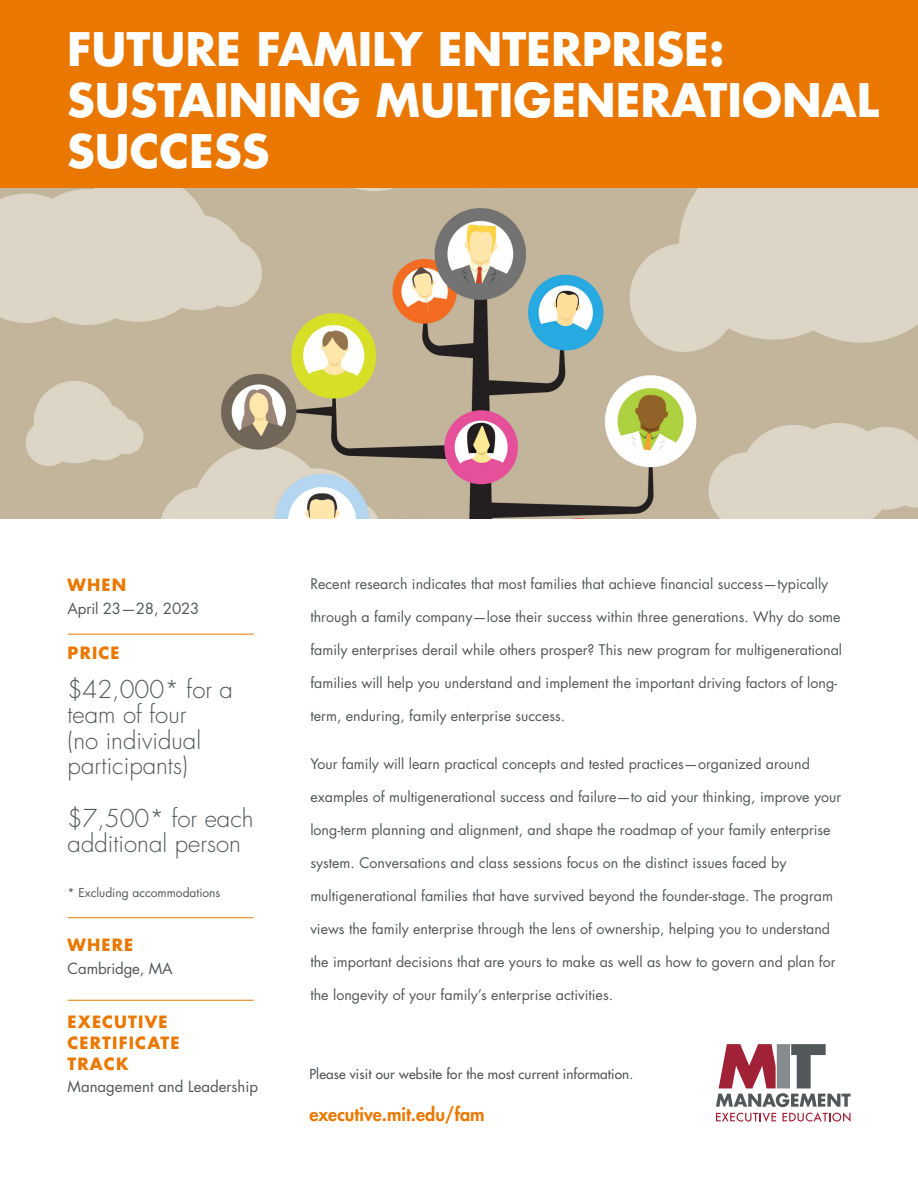
<style>
.page{position:relative;width:918px;height:1188px;background:#fff}
.page>*{position:absolute;margin:0;border:0;box-sizing:border-box;transform-origin:0 0}
.t1{font:700 48px "Futura Std";letter-spacing:.02em;color:#fff}
.t2{font:700 45px/51px "Futura Std";color:#fff}
.t3{font:300 24px/25.5px "Futura Std";color:#52575a}
.t4{font:800 18px "Futura Std";color:#ea7800}
.t5{font:700 16.5px/21px "Futura Std";letter-spacing:.07em;color:#ea7800}
.t6{font:15px "Futura Std";color:#52575a}
.t7{font:14.25px "Futura Std";color:#52575a}
.t8{font:500 13.5px "Futura Std";letter-spacing:.01em;color:#52575a}
.t9{font:12px "Futura Std";color:#52575a}
</style>
<div class="page">
<svg style="left:716px;top:1044px;width:135px;height:78px"></svg>
<img style="left:0;top:187px;width:918px;height:331px">
<div style="left:0;top:0;width:918px;height:187px;background:#ea7800"></div>
<hr style="left:68px;top:917px;width:186px;height:1px;background:#ea7800">
<hr style="left:68px;top:1000px;width:186px;height:1px;background:#ea7800">
<hr style="left:68px;top:634px;width:186px;height:1px;background:#ea7800">
<h2 class="t2" style="left:67px;top:23px;width:813px">FUTURE FAMILY ENTERPRISE:<br>SUSTAINING MULTIGENERATIONAL<br>SUCCESS</h2>
<h1 class="t1" style="left:340px;top:76px;width:426px">THE GOOD JOBS</h1>
<p class="t5" style="left:68px;top:574px;width:60px">WHEN</p>
<p class="t6" style="left:68px;top:599px;width:133px">April 23—28, 2023</p>
<p class="t5" style="left:68px;top:642px;width:54px">PRICE</p>
<h3 class="t3" style="left:68px;top:677px;width:167px">$42,000* for a team of four<br>(no individual participants)</h3>
<h3 class="t3" style="left:68px;top:806px;width:188px">$7,500* for each additional person</h3>
<p class="t9" style="left:68px;top:885px;width:154px">* Excluding accommodations</p>
<p class="t5" style="left:68px;top:934px;width:67px">WHERE</p>
<p class="t6" style="left:68px;top:959px;width:107px">Cambridge, MA</p>
<p class="t5" style="left:68px;top:1011px;width:113px">EXECUTIVE<br>CERTIFICATE<br>TRACK</p>
<p class="t6" style="left:68px;top:1077px;width:192px">Management and Leadership</p>
<p class="t7" style="left:310px;top:575px;width:520px">Recent research indicates that most families that achieve financial success—typically</p>
<p class="t7" style="left:310px;top:608px;width:532px">through a family company—lose their success within three generations. Why do some</p>
<p class="t7" style="left:310px;top:641px;width:533px">family enterprises derail while others prosper? This new program for multigenerational</p>
<p class="t7" style="left:310px;top:674px;width:528px">families will help you understand and implement the important driving factors of long-</p>
<p class="t7" style="left:310px;top:707px;width:256px">term, enduring, family enterprise success.</p>
<p class="t7" style="left:310px;top:755px;width:501px">Your family will learn practical concepts and tested practices—organized around</p>
<p class="t7" style="left:310px;top:788px;width:532px">examples of multigenerational success and failure—to aid your thinking, improve your</p>
<p class="t7" style="left:310px;top:821px;width:522px">long-term planning and alignment, and shape the roadmap of your family enterprise</p>
<p class="t7" style="left:310px;top:854px;width:478px">system. Conversations and class sessions focus on the distinct issues faced by</p>
<p class="t7" style="left:310px;top:887px;width:524px">multigenerational families that have survived beyond the founder-stage. The program</p>
<p class="t7" style="left:310px;top:920px;width:521px">views the family enterprise through the lens of ownership, helping you to understand</p>
<p class="t7" style="left:310px;top:953px;width:527px">the important decisions that are yours to make as well as how to govern and plan for</p>
<p class="t7" style="left:310px;top:986px;width:304px">the longevity of your family’s enterprise activities.</p>
<p class="t8" style="left:309px;top:1066px;width:325px">Please visit our website for the most current information.</p>
<p class="t4" style="left:309px;top:1103px;width:177px">executive.mit.edu/fam</p>
</div>
